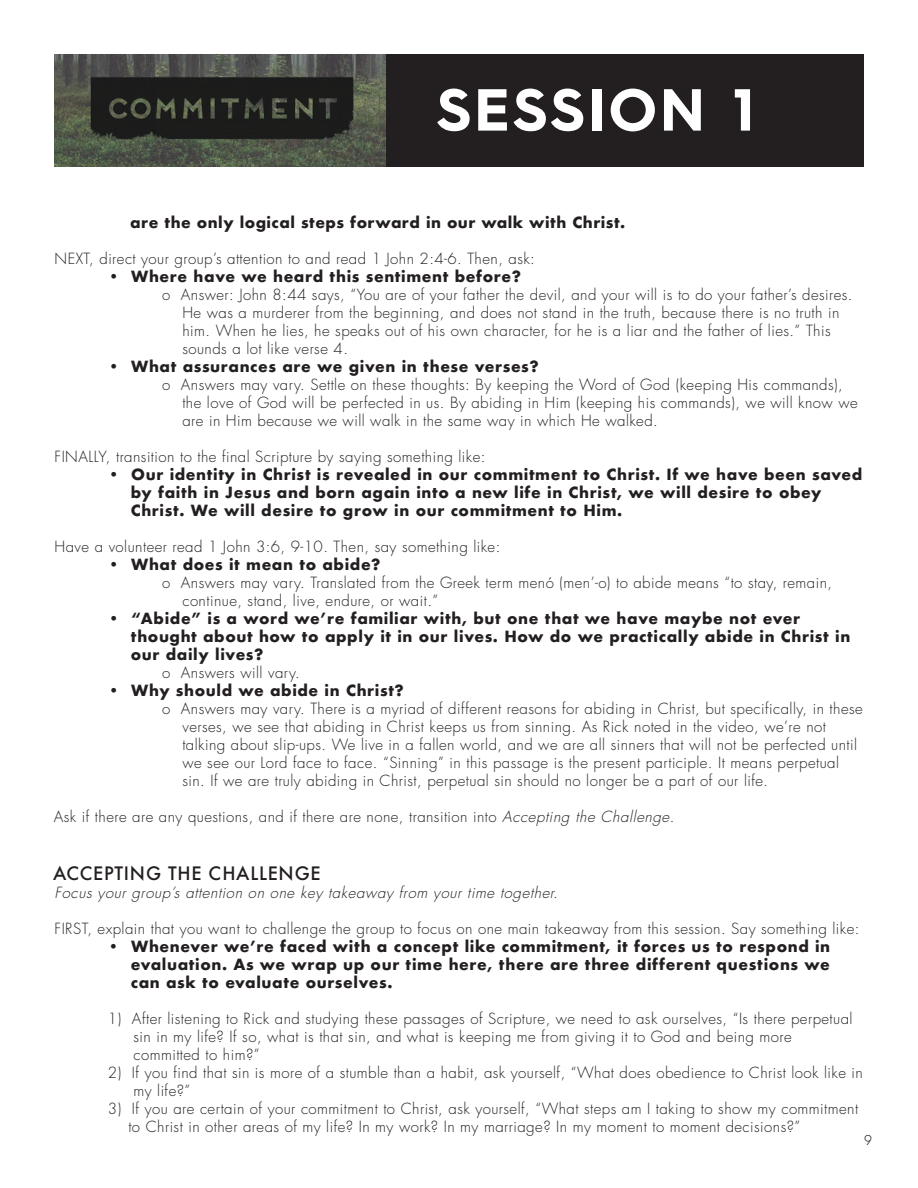
<style>
.page{position:relative;width:918px;height:1188px;background:#fff}
.page>*{position:absolute;margin:0;border:0;box-sizing:border-box;transform-origin:0 0}
.t1{font:700 59.4px "Hurme Geometric Sans 4";letter-spacing:.05em;color:#fff}
.t2{font:500 18px "Futura";letter-spacing:.04em;color:#231f20}
.t3{font:300 15px/18px "Futura Std";letter-spacing:.03em;color:#231f20}
.t4{font:700 15px/18px "Futura";letter-spacing:.04em;color:#231f20}
.t5{font:italic 300 15px "Futura Std";color:#231f20}
.t6{font:300 14.25px "Hurme Geometric Sans 4";color:#231f20}
.s1{font-style:italic}
</style>
<div class="page">
<img style="left:54px;top:54px;width:332px;height:113px">
<div style="left:386px;top:54px;width:478px;height:113px;background:#231f20"></div>
<h1 class="t1" style="left:437px;top:68px;width:319px">SESSION 1</h1>
<p class="t4" style="left:130px;top:214px;width:497px">are the only logical steps forward in our walk with Christ.</p>
<p class="t3" style="left:55px;top:250px;width:482px">NEXT, direct your group’s attention to and read 1 John 2:4-6. Then, ask:</p>
<p class="t4" style="left:108px;top:268px;width:415px">• Where have we heard this sentiment before?</p>
<p class="t3" style="left:182px;top:286px;width:672px;text-indent:-20px">o Answer: John 8:44 says, “You are of your father the devil, and your will is to do your father’s desires.<br>He was a murderer from the beginning, and does not stand in the truth, because there is no truth in him. When he lies, he speaks out of his own character, for he is a liar and the father of lies.” This sounds a lot like verse 4.</p>
<p class="t4" style="left:108px;top:358px;width:432px">• What assurances are we given in these verses?</p>
<p class="t3" style="left:182px;top:376px;width:677px;text-indent:-20px">o Answers may vary. Settle on these thoughts: By keeping the Word of God (keeping His commands), the love of God will be perfected in us. By abiding in Him (keeping his commands), we will know we are in Him because we will walk in the same way in which He walked.</p>
<p class="t3" style="left:55px;top:448px;width:432px">FINALLY, transition to the final Scripture by saying something like:</p>
<p class="t4" style="left:131px;top:466px;width:733px;text-indent:-23px">• Our identity in Christ is revealed in our commitment to Christ. If we have been saved by faith in Jesus and born again into a new life in Christ, we will desire to obey<br>Christ. We will desire to grow in our commitment to Him.</p>
<p class="t3" style="left:55px;top:538px;width:447px">Have a volunteer read 1 John 3:6, 9-10. Then, say something like:</p>
<p class="t4" style="left:108px;top:556px;width:274px">• What does it mean to abide?</p>
<p class="t3" style="left:182px;top:574px;width:651px;text-indent:-20px">o Answers may vary. Translated from the Greek term menó (men’-o) to abide means “to stay, remain, continue, stand, live, endure, or wait.”</p>
<p class="t4" style="left:131px;top:610px;width:721px;text-indent:-23px">• “Abide” is a word we’re familiar with, but one that we have maybe not ever thought about how to apply it in our lives. How do we practically abide in Christ in our daily lives?</p>
<p class="t3" style="left:162px;top:664px;width:139px">o Answers will vary.</p>
<p class="t4" style="left:108px;top:682px;width:297px">• Why should we abide in Christ?</p>
<p class="t3" style="left:182px;top:700px;width:682px;text-indent:-20px">o Answers may vary. There is a myriad of different reasons for abiding in Christ, but specifically, in these verses, we see that abiding in Christ keeps us from sinning. As Rick noted in the video, we’re not talking about slip-ups. We live in a fallen world, and we are all sinners that will not be perfected until we see our Lord face to face. “Sinning” in this passage is the present participle. It means perpetual sin. If we are truly abiding in Christ, perpetual sin should no longer be a part of our life.</p>
<p class="t3" style="left:54px;top:808px;width:622px">Ask if there are any questions, and if there are none, transition into <span class="s1">Accepting the Challenge</span>.</p>
<p class="t2" style="left:53px;top:861px;width:269px">ACCEPTING THE CHALLENGE</p>
<p class="t5" style="left:55px;top:883px;width:508px">Focus your group’s attention on one key takeaway from your time together.</p>
<p class="t3" style="left:55px;top:920px;width:806px">FIRST, explain that you want to challenge the group to focus on one main takeaway from this session. Say something like:</p>
<p class="t4" style="left:131px;top:937px;width:701px;text-align:justify;text-indent:-23px">• Whenever we’re faced with a concept like commitment, it forces us to respond in evaluation. As we wrap up our time here, there are three different questions we can ask to evaluate ourselves.</p>
<p class="t3" style="left:133px;top:1010px;width:721px;text-indent:-26px">1) After listening to Rick and studying these passages of Scripture, we need to ask ourselves, “Is there perpetual sin in my life? If so, what is that sin, and what is keeping me from giving it to God and being more committed to him?”</p>
<p class="t3" style="left:133px;top:1064px;width:731px;text-indent:-26px">2) If you find that sin is more of a stumble than a habit, ask yourself, “What does obedience to Christ look like in my life?”</p>
<p class="t3" style="left:128px;top:1100px;width:731px;text-indent:-20px">3) If you are certain of your commitment to Christ, ask yourself, “What steps am I taking to show my commitment to Christ in other areas of my life? In my work? In my marriage? In my moment to moment decisions?”</p>
<p class="t6" style="left:864px;top:1131px;width:9px">9</p>
</div>
